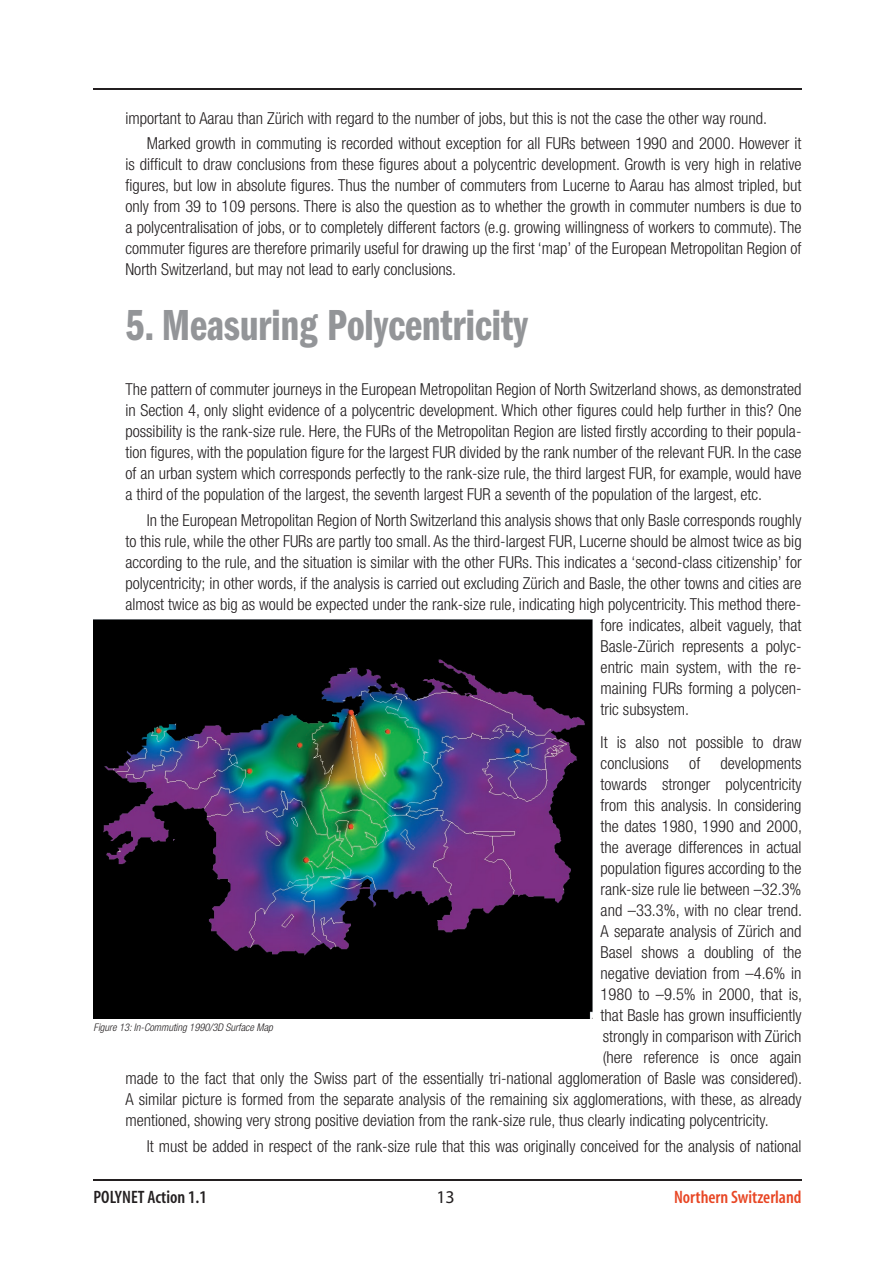
<style>
.page{position:relative;width:893px;height:1263px;background:#fff}
.page>*{position:absolute;margin:0;border:0;box-sizing:border-box;transform-origin:0 0}
.t1{font:45px "Franklin Gothic Demi Cmpr";color:#939598}
.t2{font:600 condensed 18px "Myriad";color:#e84624}
.t3{font:600 condensed 18px "Myriad";color:#231f20}
.t4{font:18px "Myriad";color:#231f20}
.t5{font:300 condensed 16.5px/21px "Helvetica Neue";color:#231f20;text-align:justify}
.t6{font:italic 300 condensed 10.5px "Helvetica Neue";color:#231f20}
</style>
<div class="page">
<hr style="left:94px;top:1179px;width:707px;height:1px;background:#231f20">
<hr style="left:94px;top:88px;width:707px;height:2px;background:#231f20">
<img style="left:94px;top:620px;width:498px;height:399px">
<p class="t5" style="left:147px;top:105px;width:656px;line-height:25.2px;text-indent:-21px">important to Aarau than Zürich with regard to the number of jobs, but this is not the case the other way round.<br>Marked growth in commuting is recorded without exception for all FURs between 1990 and 2000. However it</p>
<p class="t5" style="left:125px;top:153px;width:678px">is difficult to draw conclusions from these figures about a polycentric development. Growth is very high in relative figures, but low in absolute figures. Thus the number of commuters from Lucerne to Aarau has almost tripled, but only from 39 to 109 persons. There is also the question as to whether the growth in commuter numbers is due to a polycentralisation of jobs, or to completely different factors (e.g. growing willingness of workers to commute). The commuter figures are therefore primarily useful for drawing up the first ‘map’ of the European Metropolitan Region of North Switzerland, but may not lead to early conclusions.</p>
<h1 class="t1" style="left:125px;top:301px;width:404px">5. Measuring Polycentricity</h1>
<p class="t5" style="left:125px;top:379px;width:678px">The pattern of commuter journeys in the European Metropolitan Region of North Switzerland shows, as demonstrated in Section 4, only slight evidence of a polycentric development. Which other figures could help further in this? One possibility is the rank-size rule. Here, the FURs of the Metropolitan Region are listed firstly according to their popula&shy;tion figures, with the population figure for the largest FUR divided by the rank number of the relevant FUR. In the case of an urban system which corresponds perfectly to the rank-size rule, the third largest FUR, for example, would have a third of the population of the largest, the seventh largest FUR a seventh of the population of the largest, etc.</p>
<p class="t5" style="left:147px;top:509px;width:656px">In the European Metropolitan Region of North Switzerland this analysis shows that only Basle corresponds roughly</p>
<p class="t5" style="left:125px;top:530px;width:678px">to this rule, while the other FURs are partly too small. As the third-largest FUR, Lucerne should be almost twice as big</p>
<p class="t5" style="left:125px;top:551px;width:678px">according to the rule, and the situation is similar with the other FURs. This indicates a ‘second-class citizenship’ for</p>
<p class="t5" style="left:125px;top:572px;width:677px">polycentricity; in other words, if the analysis is carried out excluding Zürich and Basle, the other towns and cities are</p>
<p class="t5" style="left:125px;top:593px;width:677px">almost twice as big as would be expected under the rank-size rule, indicating high polycentricity. This method there-</p>
<p class="t5" style="left:601px;top:614px;width:202px">fore indicates, albeit vaguely, that</p>
<p class="t5" style="left:601px;top:635px;width:202px">Basle-Zürich represents a polyc-</p>
<p class="t5" style="left:601px;top:656px;width:202px">entric main system, with the re-</p>
<p class="t5" style="left:601px;top:677px;width:202px">maining FURs forming a polycen-</p>
<p class="t5" style="left:601px;top:698px;width:90px">tric subsystem.</p>
<p class="t5" style="left:601px;top:732px;width:202px">It is also not possible to draw</p>
<p class="t5" style="left:601px;top:753px;width:202px">conclusions of developments</p>
<p class="t5" style="left:601px;top:774px;width:202px">towards stronger polycentricity</p>
<p class="t5" style="left:601px;top:795px;width:202px">from this analysis. In considering</p>
<p class="t5" style="left:601px;top:816px;width:203px">the dates 1980, 1990 and 2000,</p>
<p class="t5" style="left:601px;top:837px;width:202px">the average differences in actual</p>
<p class="t5" style="left:601px;top:858px;width:202px">population figures according to the</p>
<p class="t5" style="left:601px;top:879px;width:202px">rank-size rule lie between –32.3%</p>
<p class="t5" style="left:601px;top:900px;width:203px">and –33.3%, with no clear trend.</p>
<p class="t5" style="left:601px;top:921px;width:202px">A separate analysis of Zürich and</p>
<p class="t5" style="left:601px;top:942px;width:202px">Basel shows a doubling of the</p>
<p class="t5" style="left:601px;top:963px;width:202px">negative deviation from –4.6% in</p>
<p class="t5" style="left:601px;top:984px;width:203px">1980 to –9.5% in 2000, that is,</p>
<p class="t5" style="left:601px;top:1005px;width:202px">that Basle has grown insufficiently</p>
<p class="t5" style="left:603px;top:1026px;width:200px">strongly in comparison with Zürich</p>
<p class="t5" style="left:603px;top:1047px;width:200px">(here reference is once again</p>
<p class="t5" style="left:125px;top:1068px;width:678px">made to the fact that only the Swiss part of the essentially tri-national agglomeration of Basle was considered).</p>
<p class="t5" style="left:125px;top:1089px;width:678px">A similar picture is formed from the separate analysis of the remaining six agglomerations, with these, as already</p>
<p class="t5" style="left:125px;top:1110px;width:645px">mentioned, showing very strong positive deviation from the rank-size rule, thus clearly indicating polycentricity.</p>
<p class="t5" style="left:147px;top:1135px;width:656px">It must be added in respect of the rank-size rule that this was originally conceived for the analysis of national</p>
<p class="t6" style="left:94px;top:1021px;width:181px">Figure 13: In-Commuting 1990/3D Surface Map</p>
<p class="t3" style="left:94px;top:1188px;width:115px">POLYNET Action 1.1</p>
<p class="t4" style="left:436px;top:1188px;width:20px">13</p>
<p class="t2" style="left:674px;top:1188px;width:129px">Northern Switzerland</p>
</div>
